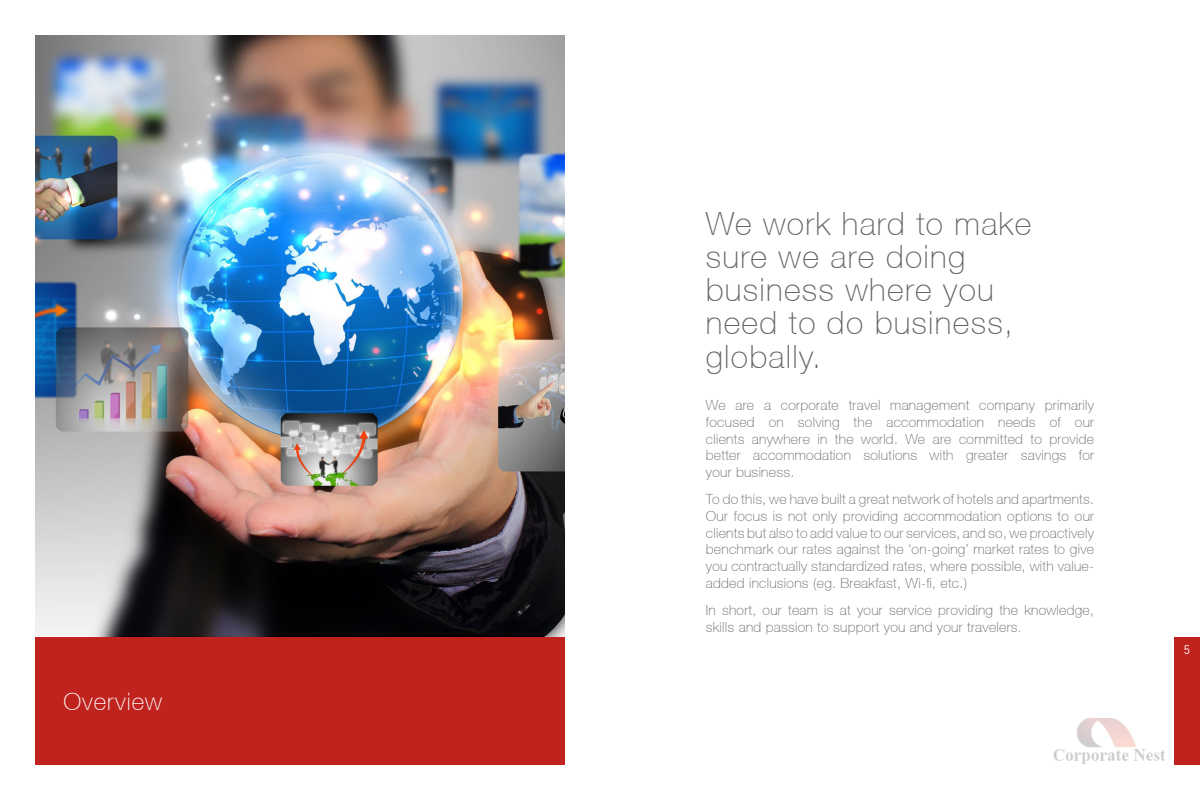
<style>
.page{position:relative;width:1200px;height:800px;background:#fff}
.page>*{position:absolute;margin:0;border:0;box-sizing:border-box;transform-origin:0 0}
.t1{font:100 32px/33.2px "Helvetica Neue CE";letter-spacing:.04em;color:#636466}
.t2{font:100 24px "Helvetica Neue CE";letter-spacing:.04em;color:#fff}
.t3{font:100 14px/16.8px "Helvetica Neue CE";letter-spacing:.02em;color:#636466;text-align:justify}
.t4{font:12px "DIN";color:#fff}
</style>
<div class="page">
<div style="left:1174px;top:637px;width:26px;height:128px;background:#c0221e"></div>
<img style="left:35px;top:35px;width:530px;height:602px">
<div style="left:35px;top:637px;width:530px;height:128px;background:#c0221e"></div>
<img style="left:1053px;top:718px;width:112px;height:46px">
<h2 class="t2" style="left:63px;top:687px;width:100px">Overview</h2>
<h1 class="t1" style="left:706px;top:207px;width:327px">We work hard to make sure we are doing business where you need to do business, globally.</h1>
<p class="t3" style="left:706px;top:397px;width:390px">We are a corporate travel management company primarily focused on solving the accommodation needs of our clients anywhere in the world. We are committed to provide better accommodation solutions with greater savings for your business.</p>
<p class="t3" style="left:706px;top:491px;width:390px">To do this, we have built a great network of hotels and apartments.<br>Our focus is not only providing accommodation options to our clients but also to add value to our services, and so, we proactively benchmark our rates against the ‘on-going’ market rates to give you contractually standardized rates, where possible, with value&shy;added inclusions (eg. Breakfast, Wi-fi, etc.)</p>
<p class="t3" style="left:706px;top:602px;width:390px">In short, our team is at your service providing the knowledge, skills and passion to support you and your travelers.</p>
<p class="t4" style="left:1184px;top:642px;width:8px">5</p>
</div>
